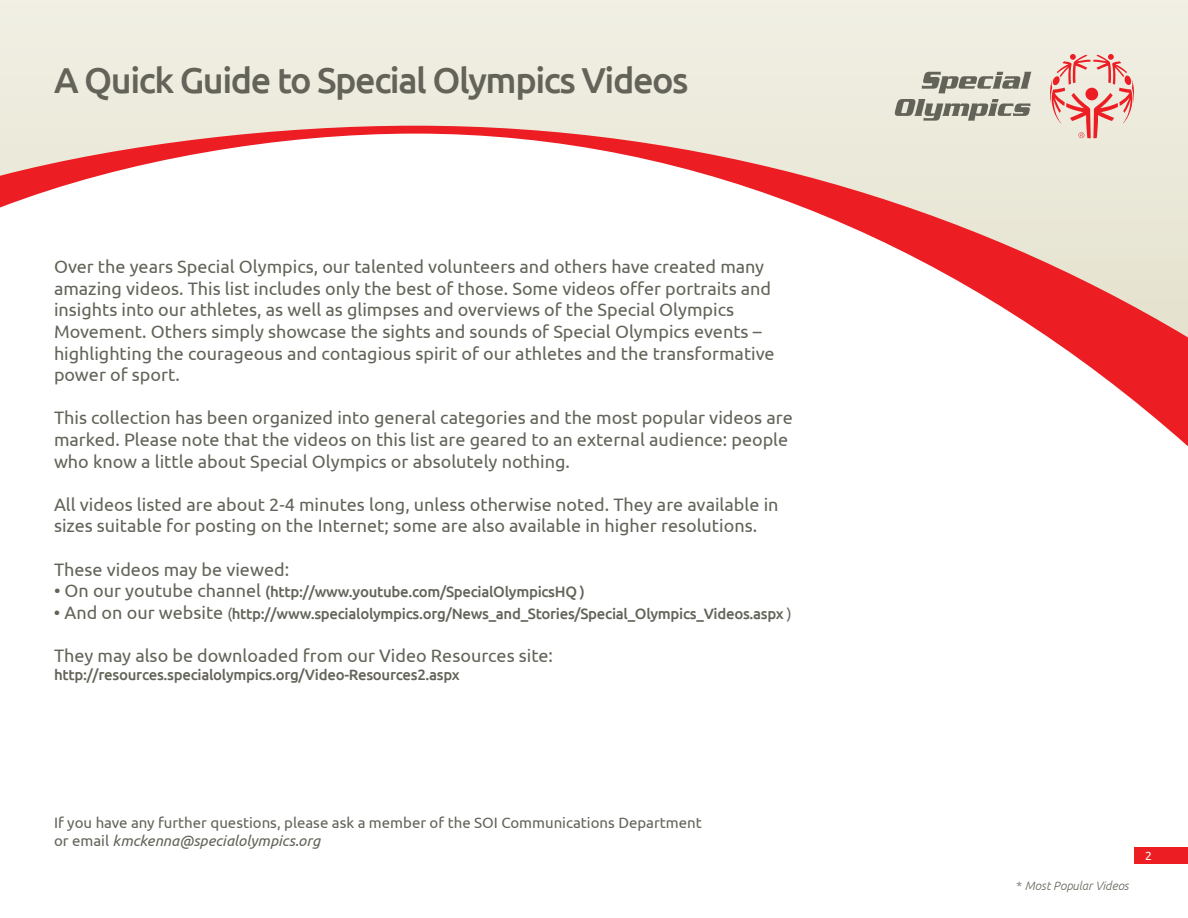
<style>
.page{position:relative;width:1188px;height:918px;background:#fff}
.page>*{position:absolute;margin:0;border:0;box-sizing:border-box;transform-origin:0 0}
.t1{font:500 36px "Ubuntu";letter-spacing:-.04em;color:#636359}
.t2{font:18px/21.6px "Ubuntu";color:#636359}
.t3{font:500 15px "Ubuntu";letter-spacing:-.02em;color:#636359}
.t4{font:15px/18px "Ubuntu";color:#636359}
.t5{font:italic 300 12px "Ubuntu";color:#636359}
.t6{font:12px "Ubuntu";color:#fff}
.s1{font-weight:400;font-size:18px}
.s2{font-weight:400}
.s3{font-style:italic}
.s4{font-style:normal}
</style>
<div class="page">
<div style="left:1134px;top:848px;width:54px;height:16px;background:#ed1d24"></div>
<svg style="left:1048px;top:337px;width:140px;height:109px"></svg>
<svg style="left:0;top:0;width:1188px;height:337px"></svg>
<svg style="left:1049px;top:54px;width:86px;height:84px;background:#edb8af"></svg>
<svg style="left:922px;top:72px;width:109px;height:21px;background:#adada1"></svg>
<svg style="left:895px;top:99px;width:136px;height:22px;background:#aeada1"></svg>
<h1 class="t1" style="left:54px;top:58px;width:636px">A Quick Guide to Special Olympics Videos</h1>
<p class="t2" style="left:54px;top:255px;width:722px">Over the years Special Olympics, our talented volunteers and others have created many amazing videos. This list includes only the best of those. Some videos offer portraits and insights into our athletes, as well as glimpses and overviews of the Special Olympics Movement. Others simply showcase the sights and sounds of Special Olympics events – highlighting the courageous and contagious spirit of our athletes and the transformative power of sport.</p>
<p class="t2" style="left:54px;top:407px;width:740px">This collection has been organized into general categories and the most popular videos are marked. Please note that the videos on this list are geared to an external audience: people who know a little about Special Olympics or absolutely nothing.</p>
<p class="t2" style="left:54px;top:493px;width:726px">All videos listed are about 2-4 minutes long, unless otherwise noted. They are available in sizes suitable for posting on the Internet; some are also available in higher resolutions.</p>
<p class="t2" style="left:54px;top:558px;width:237px">These videos may be viewed:</p>
<p class="t3" style="left:54px;top:582px;width:533px"><span class="s1">• On our youtube channel</span> (http://www.youtube.com/SpecialOlympicsHQ )</p>
<p class="t3" style="left:54px;top:604px;width:739px"><span class="s1">• And on our website</span> <span class="s2">(</span>http://www.specialolympics.org/News_and_Stories/Special_Olympics_Videos.aspx <span class="s2">)</span></p>
<p class="t2" style="left:54px;top:644px;width:501px">They may also be downloaded from our Video Resources site:</p>
<p class="t3" style="left:54px;top:665px;width:407px">http://resources.specialolympics.org/Video-Resources2.aspx</p>
<p class="t4" style="left:54px;top:813px;width:649px">If you have any further questions, please ask a member of the SOI Communications Department or email <span class="s3">kmckenna@specialolympics.org</span></p>
<p class="t5" style="left:1017px;top:878px;width:114px"><span class="s4">*</span> Most Popular Videos</p>
<p class="t6" style="left:1145px;top:849px;width:8px">2</p>
</div>
